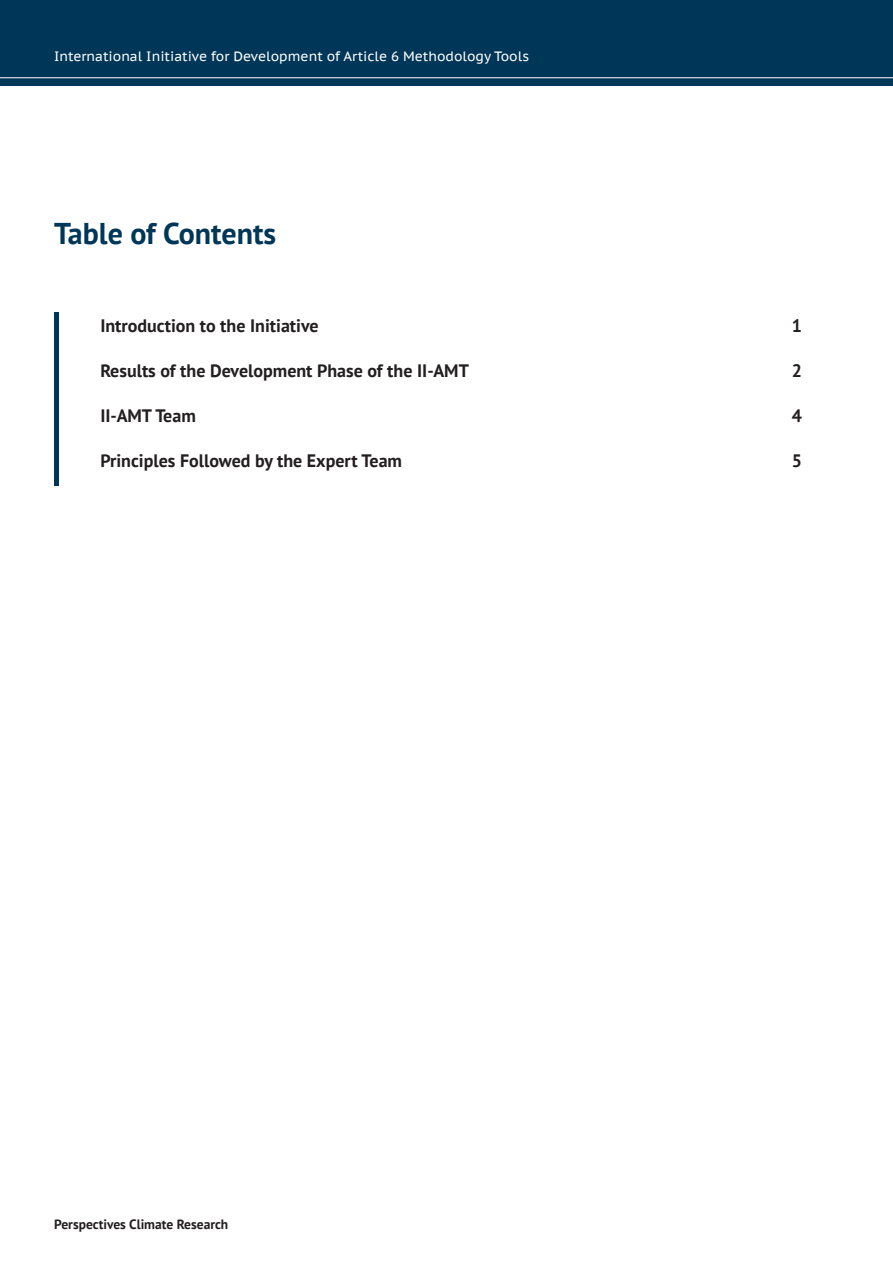
<style>
.page{position:relative;width:893px;height:1263px;background:#fff}
.page>*{position:absolute;margin:0;border:0;box-sizing:border-box;transform-origin:0 0}
.Chapter_title_Layer{font:700 30px "PT Sans";color:#003657}
.Numeration_Layer_1{font:700 18px "PT Sans";color:#231f20}
.t1{font:13.5px "PT Sans Caption";color:#fff}
.t2{font:700 13.5px "PT Sans";color:#231f20}
</style>
<div class="page">
<div style="left:0;top:0;width:893px;height:85px;background:#003657"></div>
<hr style="left:0;top:77px;width:893px;height:1px;background:#fff">
<div style="left:54px;top:312px;width:5px;height:173px;background:#003657"></div>
<p class="t1" style="left:54px;top:48px;width:477px">International Initiative for Development of Article 6 Methodology Tools</p>
<p class="Chapter_title_Layer" style="left:54px;top:213px;width:224px">Table of Contents</p>
<p class="Numeration_Layer_1" style="left:100px;top:313px;width:220px">Introduction to the Initiative</p>
<p class="Numeration_Layer_1" style="left:792px;top:313px;width:12px">1</p>
<p class="Numeration_Layer_1" style="left:100px;top:358px;width:370px">Results of the Development Phase of the II-AMT</p>
<p class="Numeration_Layer_1" style="left:792px;top:358px;width:12px">2</p>
<p class="Numeration_Layer_1" style="left:100px;top:403px;width:97px">II-AMT Team</p>
<p class="Numeration_Layer_1" style="left:792px;top:403px;width:12px">4</p>
<p class="Numeration_Layer_1" style="left:100px;top:448px;width:303px">Principles Followed by the Expert Team</p>
<p class="Numeration_Layer_1" style="left:792px;top:448px;width:12px">5</p>
<p class="t2" style="left:54px;top:1215px;width:176px">Perspectives Climate Research</p>
</div>
